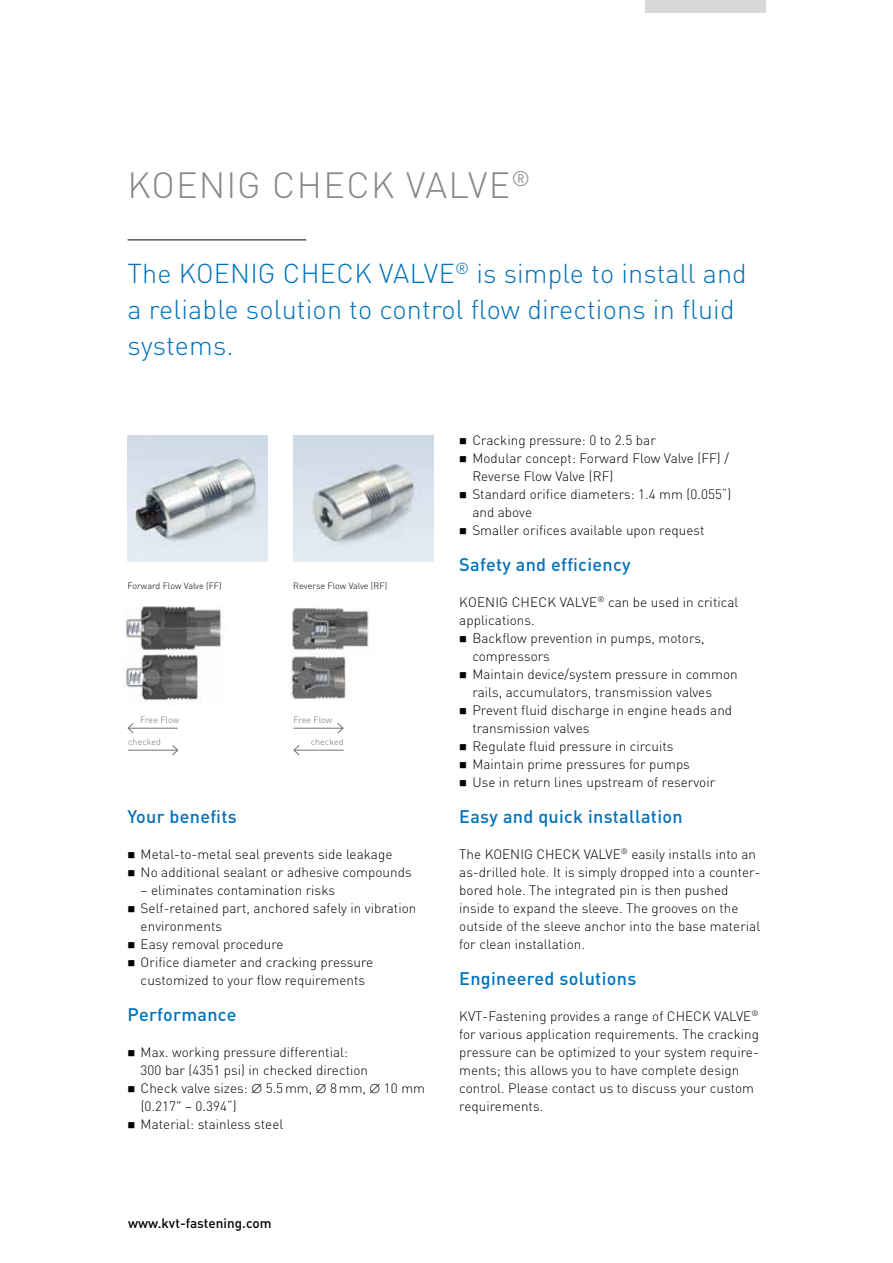
<style>
.page{position:relative;width:893px;height:1263px;background:#fff}
.page>*{position:absolute;margin:0;border:0;box-sizing:border-box;transform-origin:0 0}
.t1{font:300 36px "DINOT";letter-spacing:.03em;color:#87888a}
.t2{font:300 27px/36px "DINOT";letter-spacing:.005em;color:#0072ba}
.t3{font:500 18px "DINOT";letter-spacing:.02em;color:#0072ba}
.t4{font:300 13.5px/18px "DINOT";letter-spacing:.005em;color:#000}
.t5{font:500 13.5px "DINOT";letter-spacing:.005em;color:#000}
.t6{font:300 9px "DINOT";letter-spacing:-.005em;color:#000}
.t7{font:300 9px "DINOT";letter-spacing:.005em;color:#707172}
.s1{font-family:"Arial Unicode MS";font-weight:400}
</style>
<div class="page">
<div style="left:645px;top:0;width:120px;height:13px;background:#d7d8d9"></div>
<img style="left:123px;top:654px;width:75px;height:51px">
<img style="left:124px;top:606px;width:98px;height:46px">
<img style="left:291px;top:656px;width:55px;height:44px">
<img style="left:292px;top:607px;width:77px;height:46px">
<img style="left:128px;top:436px;width:140px;height:126px">
<img style="left:293px;top:436px;width:141px;height:126px">
<hr style="left:128px;top:750px;width:50px;height:1px;background:#707172">
<svg style="left:171px;top:745px;width:8px;height:11px"></svg>
<hr style="left:294px;top:750px;width:50px;height:1px;background:#707172">
<svg style="left:293px;top:745px;width:7px;height:11px"></svg>
<hr style="left:128px;top:728px;width:50px;height:1px;background:#707172">
<svg style="left:127px;top:723px;width:7px;height:11px"></svg>
<hr style="left:293px;top:728px;width:50px;height:1px;background:#707172">
<svg style="left:337px;top:723px;width:7px;height:11px"></svg>
<hr style="left:128px;top:239px;width:178px;height:1px;background:#000">
<h1 class="t1" style="left:128px;top:160px;width:404px">KOENIG CHECK VALVE<sup>®</sup></h1>
<h2 class="t2" style="left:128px;top:254px;width:621px;text-indent:328px"><sup>®</sup> is simple to install and a reliable solution to control flow directions in fluid systems.</h2>
<h2 class="t2" style="left:128px;top:254px;width:192px">The KOENIG Check</h2>
<h2 class="t2" style="left:379px;top:254px;width:30px">Valve</h2>
<p class="t6" style="left:128px;top:579px;width:96px">Forward Flow Valve (FF)</p>
<p class="t6" style="left:293px;top:579px;width:95px">Reverse Flow Valve (RF)</p>
<p class="t7" style="left:140px;top:714px;width:40px">Free Flow</p>
<p class="t7" style="left:128px;top:735px;width:35px">checked</p>
<p class="t7" style="left:293px;top:714px;width:40px">Free Flow</p>
<p class="t7" style="left:311px;top:735px;width:35px">checked</p>
<h3 class="t3" style="left:128px;top:804px;width:111px">Your benefits</h3>
<p class="t4" style="left:128px;top:844px;width:266px">■ Metal-to-metal seal prevents side leakage</p>
<p class="t4" style="left:128px;top:862px;width:286px">■ No additional sealant or adhesive compounds</p>
<p class="t4" style="left:141px;top:880px;width:196px">– eliminates contamination risks</p>
<p class="t4" style="left:141px;top:898px;width:277px;text-indent:-13px">■ Self-retained part, anchored safely in vibration environments</p>
<p class="t4" style="left:128px;top:934px;width:158px">■ Easy removal procedure</p>
<p class="t4" style="left:128px;top:952px;width:247px;text-align:center">■ Orifice diameter and cracking pressure customized to your flow requirements</p>
<h3 class="t3" style="left:128px;top:1002px;width:110px">Performance</h3>
<p class="t4" style="left:141px;top:1042px;width:229px;text-indent:-13px">■ Max. working pressure differential:<br>300 bar (4351 psi) in checked direction</p>
<p class="t4" style="left:141px;top:1078px;width:286px;text-indent:-13px">■ Check valve sizes: <span class="s1">∅</span> 5.5mm, <span class="s1">∅</span> 8mm, <span class="s1">∅</span> 10 mm (0.217" – 0.394“)</p>
<p class="t4" style="left:128px;top:1114px;width:157px">■ Material: stainless steel</p>
<p class="t5" style="left:128px;top:1214px;width:145px">www.kvt-fastening.com</p>
<p class="t4" style="left:459px;top:430px;width:198px">■ Cracking pressure: 0 to 2.5 bar</p>
<p class="t4" style="left:472px;top:448px;width:258px;text-indent:-13px">■ Modular concept: Forward Flow Valve (FF) /<br>Reverse Flow Valve (RF)</p>
<p class="t4" style="left:472px;top:484px;width:261px;text-indent:-13px">■ Standard orifice diameters: 1.4 mm (0.055“) and above</p>
<p class="t4" style="left:459px;top:520px;width:247px">■ Smaller orifices available upon request</p>
<h3 class="t3" style="left:459px;top:552px;width:173px">Safety and efficiency</h3>
<p class="t4" style="left:459px;top:592px;width:18px">Koenig</p>
<p class="t4" style="left:512px;top:592px;width:19px">Check</p>
<p class="t4" style="left:560px;top:592px;width:9px">valve</p>
<p class="t4" style="left:597px;top:592px;width:142px"><sup>®</sup> can be used in critical</p>
<p class="t4" style="left:459px;top:610px;width:77px">applications.</p>
<p class="t4" style="left:472px;top:628px;width:234px;text-indent:-13px">■ Backflow prevention in pumps, motors, compressors</p>
<p class="t4" style="left:472px;top:664px;width:267px;text-indent:-13px">■ Maintain device/system pressure in common rails, accumulators, transmission valves</p>
<p class="t4" style="left:472px;top:700px;width:261px;text-indent:-13px">■ Prevent fluid discharge in engine heads and transmission valves</p>
<p class="t4" style="left:459px;top:736px;width:216px">■ Regulate fluid pressure in circuits</p>
<p class="t4" style="left:459px;top:754px;width:232px">■ Maintain prime pressures for pumps</p>
<p class="t4" style="left:459px;top:772px;width:257px">■ Use in return lines upstream of reservoir</p>
<h3 class="t3" style="left:459px;top:804px;width:225px">Easy and quick installation</h3>
<p class="t4" style="left:459px;top:844px;width:303px">The KOENIG CHECK VALVE<sup>®</sup> easily installs into an as-drilled hole. It is simply dropped into a counter&shy;bored hole. The integrated pin is then pushed inside to expand the sleeve. The grooves on the outside of the sleeve anchor into the base material for clean installation.</p>
<h3 class="t3" style="left:459px;top:966px;width:179px">Engineered solutions</h3>
<p class="t4" style="left:459px;top:1006px;width:301px">KVT-Fastening provides a range of CHECK VALVE<sup>® </sup>for various application requirements. The cracking pressure can be optimized to your system require&shy;ments; this allows you to have complete design control. Please contact us to discuss your custom requirements.</p>
</div>
